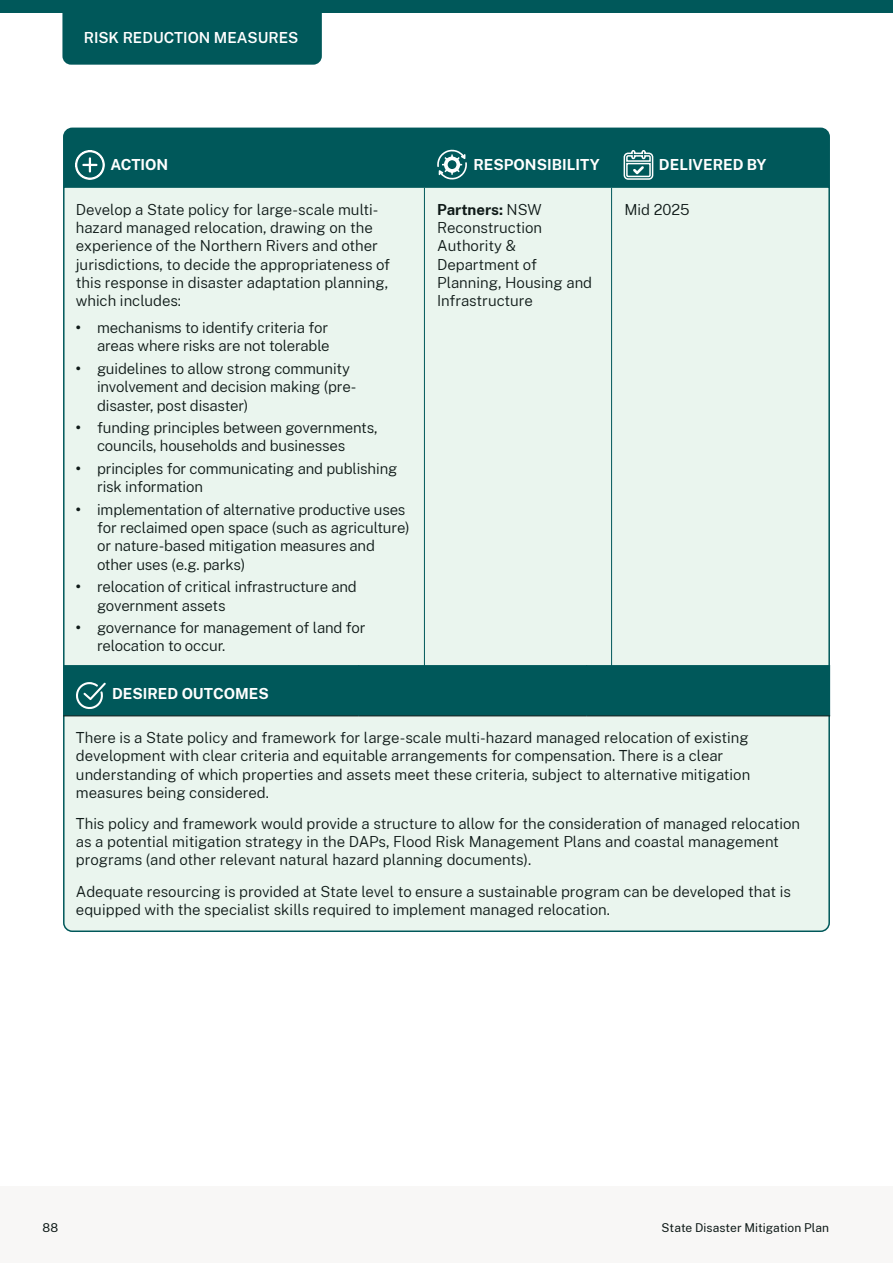
<style>
.page{position:relative;width:893px;height:1263px;background:#fff}
.page>*{position:absolute;margin:0;border:0;box-sizing:border-box;transform-origin:0 0}
.Body{font:300 15px/18.3px "Public Sans";letter-spacing:-.005em;color:#0f1a18}
.Table_Body_Copy{font:700 15px "Public Sans";color:#fff}
.t1{font:600 15px "Public Sans";color:#fff}
.Body-2{font:700 15px "Public Sans";color:#fff}
.t2{font:12px "Public Sans";letter-spacing:.005em;color:#0f1a18}
.s1{font-weight:700}
</style>
<div class="page">
<div style="left:0;top:1186px;width:893px;height:77px;background:#f8f7f6"></div>
<div style="left:0;top:0;width:893px;height:13px;background:#00585a"></div>
<div style="left:62px;top:13px;width:260px;height:52px;background:#00585a"></div>
<div style="left:63px;top:186px;width:768px;height:746px;background:#eaf5ee"></div>
<hr style="left:424px;top:188px;width:1px;height:498px;background:#00585a">
<hr style="left:611px;top:188px;width:1px;height:498px;background:#00585a">
<div style="left:64px;top:128px;width:765px;height:58px;background:#00585a"></div>
<div style="left:63px;top:665px;width:767px;height:51px;background:#00585a"></div>
<p class="t1" style="left:84px;top:27px;width:216px">RISK REDUCTION MEASURES</p>
<p class="Body-2" style="left:110px;top:153px;width:59px">ACTION</p>
<p class="Table_Body_Copy" style="left:473px;top:154px;width:128px">RESPONSIBILITY</p>
<p class="Table_Body_Copy" style="left:659px;top:153px;width:109px">DELIVERED BY</p>
<p class="Body" style="left:76px;top:200px;width:316px">Develop a State policy for large-scale multi&shy;hazard managed relocation, drawing on the experience of the Northern Rivers and other jurisdictions, to decide the appropriateness of this response in disaster adaptation planning, which includes:</p>
<p class="Body" style="left:76px;top:318px;width:255px;text-align:right"><span class="s1">•</span> mechanisms to identify criteria for areas where risks are not tolerable</p>
<p class="Body" style="left:97px;top:359px;width:261px;text-indent:-21px"><span class="s1">•</span> guidelines to allow strong community involvement and decision making (pre&shy;disaster, post disaster)</p>
<p class="Body" style="left:97px;top:418px;width:282px;text-indent:-21px"><span class="s1">•</span> funding principles between governments, councils, households and businesses</p>
<p class="Body" style="left:97px;top:459px;width:302px;text-indent:-21px"><span class="s1">•</span> principles for communicating and publishing risk information</p>
<p class="Body" style="left:97px;top:500px;width:314px;text-indent:-21px"><span class="s1">•</span> implementation of alternative productive uses for reclaimed open space (such as agriculture) or nature-based mitigation measures and other uses (e.g. parks)</p>
<p class="Body" style="left:97px;top:577px;width:261px;text-indent:-21px"><span class="s1">•</span> relocation of critical infrastructure and government assets</p>
<p class="Body" style="left:97px;top:618px;width:270px;text-indent:-21px"><span class="s1">•</span> governance for management of land for relocation to occur.</p>
<p class="Body" style="left:437px;top:200px;width:157px"><span class="s1">Partners:</span> NSW<br>Reconstruction<br>Authority &amp;<br>Department of<br>Planning, Housing and<br>Infrastructure</p>
<p class="Body" style="left:624px;top:200px;width:67px">Mid 2025</p>
<p class="Body-2" style="left:112px;top:682px;width:158px">DESIRED OUTCOMES</p>
<p class="Body" style="left:76px;top:728px;width:676px">There is a State policy and framework for large-scale multi-hazard managed relocation of existing development with clear criteria and equitable arrangements for compensation. There is a clear understanding of which properties and assets meet these criteria, subject to alternative mitigation measures being considered.</p>
<p class="Body" style="left:76px;top:814px;width:726px">This policy and framework would provide a structure to allow for the consideration of managed relocation as a potential mitigation strategy in the DAPs, Flood Risk Management Plans and coastal management programs (and other relevant natural hazard planning documents).</p>
<p class="Body" style="left:76px;top:881px;width:716px">Adequate resourcing is provided at State level to ensure a sustainable program can be developed that is equipped with the specialist skills required to implement managed relocation.</p>
<p class="t2" style="left:43px;top:1219px;width:17px">88</p>
<p class="t2" style="left:661px;top:1219px;width:169px">State Disaster Mitigation Plan</p>
</div>
